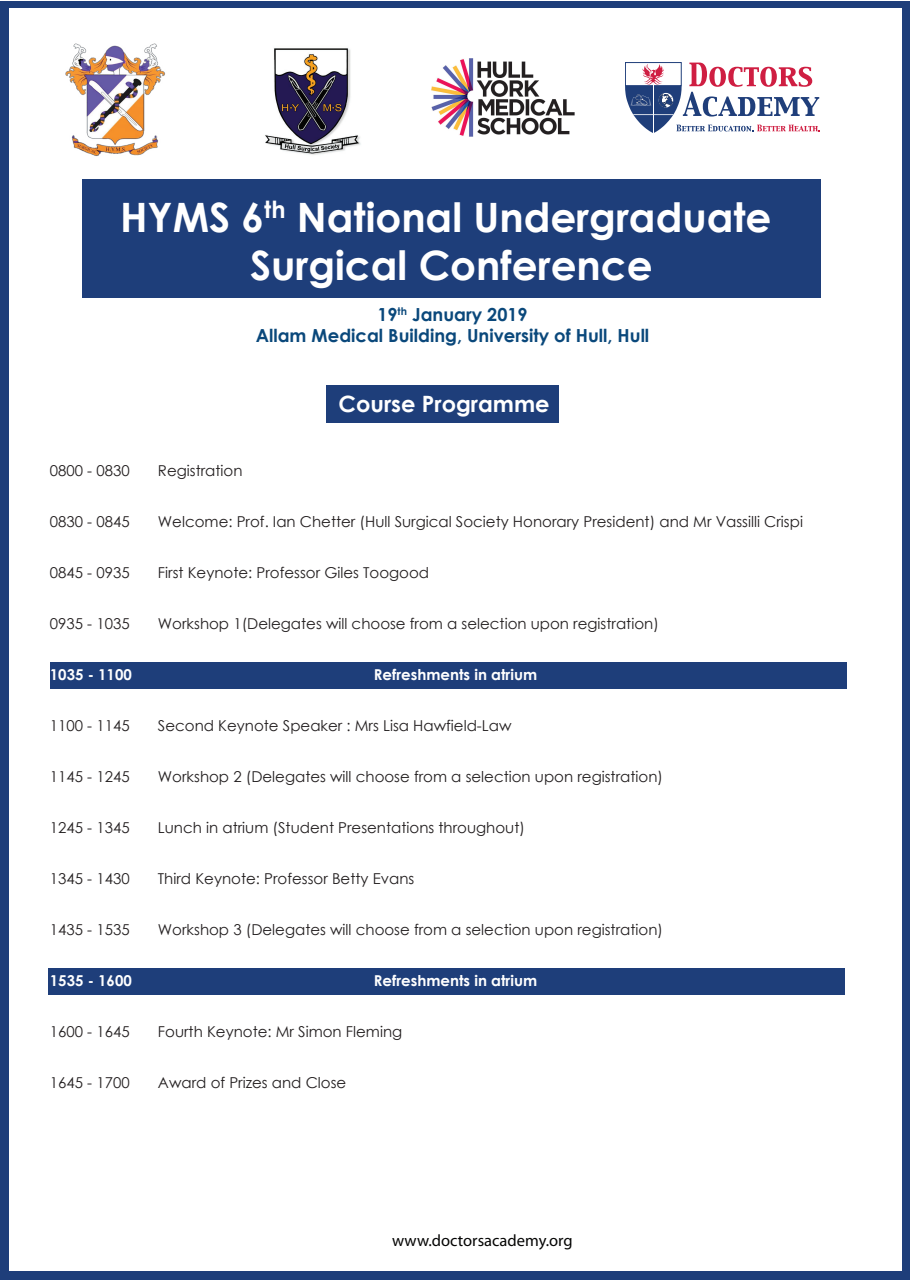
<style>
.page{position:relative;width:910px;height:1280px;background:#fff}
.page>*{position:absolute;margin:0;border:0;box-sizing:border-box;transform-origin:0 0}
.t1{font:700 40.5px/48.6px "Century Gothic";color:#fff;text-align:center}
.t2{font:700 22.5px "Century Gothic";color:#fff}
.t3{font:700 18px/21.6px "Century Gothic";color:#0a487b;text-align:center}
.t4{font:16.5px "Myriad Pro";color:#050504}
.t5{font:15px "Century Gothic";color:#231f20}
.t6{font:700 15px "Century Gothic";color:#fff}
</style>
<div class="page">
<div style="left:0;top:1px;width:910px;height:1279px;background:#1e3e7a"></div>
<div style="left:9px;top:9px;width:892px;height:1262px;background:#fff"></div>
<div style="left:82px;top:180px;width:738px;height:118px;background:#1e3e7a"></div>
<div style="left:327px;top:385px;width:232px;height:38px;background:#1e3e7a"></div>
<div style="left:50px;top:663px;width:796px;height:26px;background:#1e3e7a"></div>
<div style="left:48px;top:969px;width:797px;height:26px;background:#1e3e7a"></div>
<img style="left:265px;top:48px;width:96px;height:107px">
<img style="left:432px;top:59px;width:142px;height:77px">
<div style="left:625px;top:62px;width:57px;height:24px;border:1px solid #1f3e7a"></div>
<svg style="left:625px;top:63px;width:195px;height:70px"></svg>
<img style="left:65px;top:43px;width:100px;height:113px">
<h1 class="t1" style="left:120px;top:191px;width:653px">HYMS 6<sup>th</sup> National Undergraduate<br>Surgical Conference</h1>
<p class="t3" style="left:256px;top:302px;width:395px">19<sup>th</sup> January 2019<br>Allam Medical Building, University of Hull, Hull</p>
<h2 class="t2" style="left:339px;top:387px;width:213px">Course Programme</h2>
<p class="t5" style="left:50px;top:460px;width:81px">0800 - 0830</p>
<p class="t5" style="left:158px;top:460px;width:86px">Registration</p>
<p class="t5" style="left:50px;top:511px;width:81px">0830 - 0845</p>
<p class="t5" style="left:158px;top:511px;width:647px">Welcome: Prof. Ian Chetter (Hull Surgical Society Honorary President) and Mr Vassilli Crispi</p>
<p class="t5" style="left:50px;top:562px;width:81px">0845 - 0935</p>
<p class="t5" style="left:158px;top:562px;width:273px">First Keynote: Professor Giles Toogood</p>
<p class="t5" style="left:50px;top:613px;width:81px">0935 - 1035</p>
<p class="t5" style="left:158px;top:613px;width:502px">Workshop 1(Delegates will choose from a selection upon registration)</p>
<p class="t6" style="left:50px;top:663px;width:83px">1035 - 1100</p>
<p class="t6" style="left:374px;top:663px;width:165px">Refreshments in atrium</p>
<p class="t5" style="left:50px;top:715px;width:81px">1100 - 1145</p>
<p class="t5" style="left:158px;top:715px;width:355px">Second Keynote Speaker : Mrs Lisa Hawfield-Law</p>
<p class="t5" style="left:50px;top:766px;width:81px">1145 - 1245</p>
<p class="t5" style="left:158px;top:766px;width:507px">Workshop 2 (Delegates will choose from a selection upon registration)</p>
<p class="t5" style="left:50px;top:817px;width:81px">1245 - 1345</p>
<p class="t5" style="left:158px;top:817px;width:369px">Lunch in atrium (Student Presentations throughout)</p>
<p class="t5" style="left:50px;top:868px;width:81px">1345 - 1430</p>
<p class="t5" style="left:158px;top:868px;width:258px">Third Keynote: Professor Betty Evans</p>
<p class="t5" style="left:50px;top:919px;width:81px">1435 - 1535</p>
<p class="t5" style="left:158px;top:919px;width:507px">Workshop 3 (Delegates will choose from a selection upon registration)</p>
<p class="t6" style="left:50px;top:969px;width:83px">1535 - 1600</p>
<p class="t6" style="left:374px;top:969px;width:165px">Refreshments in atrium</p>
<p class="t5" style="left:50px;top:1021px;width:81px">1600 - 1645</p>
<p class="t5" style="left:158px;top:1021px;width:246px">Fourth Keynote: Mr Simon Fleming</p>
<p class="t5" style="left:50px;top:1072px;width:81px">1645 - 1700</p>
<p class="t5" style="left:158px;top:1072px;width:190px">Award of Prizes and Close</p>
<p class="t4" style="left:392px;top:1230px;width:182px">www.doctorsacademy.org</p>
</div>
